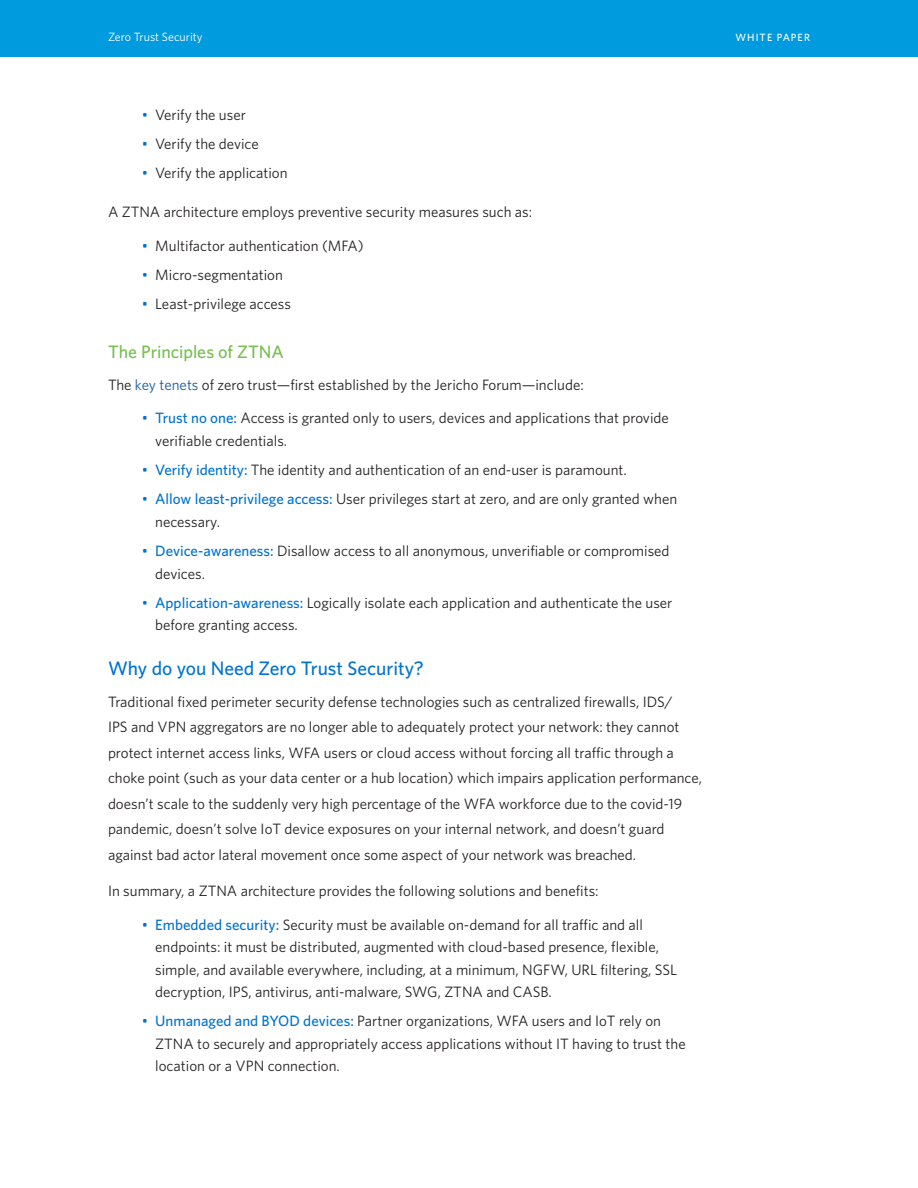
<style>
.page{position:relative;width:918px;height:1188px;background:#fff}
.page>*{position:absolute;margin:0;border:0;box-sizing:border-box;transform-origin:0 0}
.t1{font:500 19.5px "Whitney";color:#0073ce}
.t2{font:500 18px "Whitney";letter-spacing:-.005em;color:#77be4e}
.Main_Body_Text{font:15px/22.5px "Whitney";color:#231f20}
.Page_Title{font:12px "Whitney";color:#fff}
.Page_Title-2{font:500 10.5px "Whitney";letter-spacing:.1em;color:#fff}
.s1{color:#0073ce}
.s2{color:#175d9e}
.s3{font-weight:500;color:#0073ce}
</style>
<div class="page">
<div style="left:0;top:0;width:918px;height:56px;background:#009bde"></div>
<p class="Page_Title" style="left:108px;top:29px;width:96px">Zero Trust Security</p>
<p class="Page_Title-2" style="left:736px;top:30px;width:76px">WHITE PAPER</p>
<p class="Main_Body_Text" style="left:142px;top:103px;width:106px"><span class="s1">•</span> Verify the user</p>
<p class="Main_Body_Text" style="left:142px;top:132px;width:119px"><span class="s1">•</span> Verify the device</p>
<p class="Main_Body_Text" style="left:142px;top:162px;width:147px"><span class="s1">•</span> Verify the application</p>
<p class="Main_Body_Text" style="left:108px;top:201px;width:426px">A ZTNA architecture employs preventive security measures such as:</p>
<p class="Main_Body_Text" style="left:142px;top:234px;width:223px"><span class="s1">•</span> Multifactor authentication (MFA)</p>
<p class="Main_Body_Text" style="left:142px;top:263px;width:143px"><span class="s1">•</span> Micro-segmentation</p>
<p class="Main_Body_Text" style="left:142px;top:292px;width:151px"><span class="s1">•</span> Least-privilege access</p>
<h2 class="t2" style="left:108px;top:340px;width:177px">The Principles of ZTNA</h2>
<p class="Main_Body_Text" style="left:108px;top:373px;width:477px">The <span class="s2">key tenets</span> of zero trust—first established by the Jericho Forum—include:</p>
<p class="Main_Body_Text" style="left:155px;top:407px;width:515px;text-indent:-14px"><span class="s1">•</span> <span class="s3">Trust no one:</span> Access is granted only to users, devices and applications that provide verifiable credentials.</p>
<p class="Main_Body_Text" style="left:142px;top:458px;width:487px"><span class="s1">•</span> <span class="s3">Verify identity:</span> The identity and authentication of an end-user is paramount.</p>
<p class="Main_Body_Text" style="left:155px;top:488px;width:523px;text-indent:-14px"><span class="s1">•</span> <span class="s3">Allow least-privilege access:</span> User privileges start at zero, and are only granted when necessary.</p>
<p class="Main_Body_Text" style="left:155px;top:539px;width:516px;text-indent:-14px"><span class="s1">•</span> <span class="s3">Device-awareness:</span> Disallow access to all anonymous, unverifiable or compromised devices.</p>
<p class="Main_Body_Text" style="left:155px;top:591px;width:519px;text-indent:-14px"><span class="s1">•</span> <span class="s3">Application-awareness:</span> Logically isolate each application and authenticate the user before granting access.</p>
<h1 class="t1" style="left:108px;top:655px;width:317px">Why do you Need Zero Trust Security?</h1>
<p class="Main_Body_Text" style="left:108px;top:689px;width:596px;line-height:25.5px">Traditional fixed perimeter security defense technologies such as centralized firewalls, IDS/<br>IPS and VPN aggregators are no longer able to adequately protect your network: they cannot protect internet access links, WFA users or cloud access without forcing all traffic through a choke point (such as your data center or a hub location) which impairs application performance, doesn’t scale to the suddenly very high percentage of the WFA workforce due to the covid-19 pandemic, doesn’t solve IoT device exposures on your internal network, and doesn’t guard against bad actor lateral movement once some aspect of your network was breached.</p>
<p class="Main_Body_Text" style="left:108px;top:879px;width:492px">In summary, a ZTNA architecture provides the following solutions and benefits:</p>
<p class="Main_Body_Text" style="left:155px;top:913px;width:523px;text-indent:-14px"><span class="s1">•</span> <span class="s3">Embedded security:</span> Security must be available on-demand for all traffic and all endpoints: it must be distributed, augmented with cloud-based presence, flexible, simple, and available everywhere, including, at a minimum, NGFW, URL filtering, SSL decryption, IPS, antivirus, anti-malware, SWG, ZTNA and CASB.</p>
<p class="Main_Body_Text" style="left:155px;top:1009px;width:532px;text-indent:-14px"><span class="s1">•</span> <span class="s3">Unmanaged and BYOD devices:</span> Partner organizations, WFA users and IoT rely on<br>ZTNA to securely and appropriately access applications without IT having to trust the location or a VPN connection.</p>
</div>
